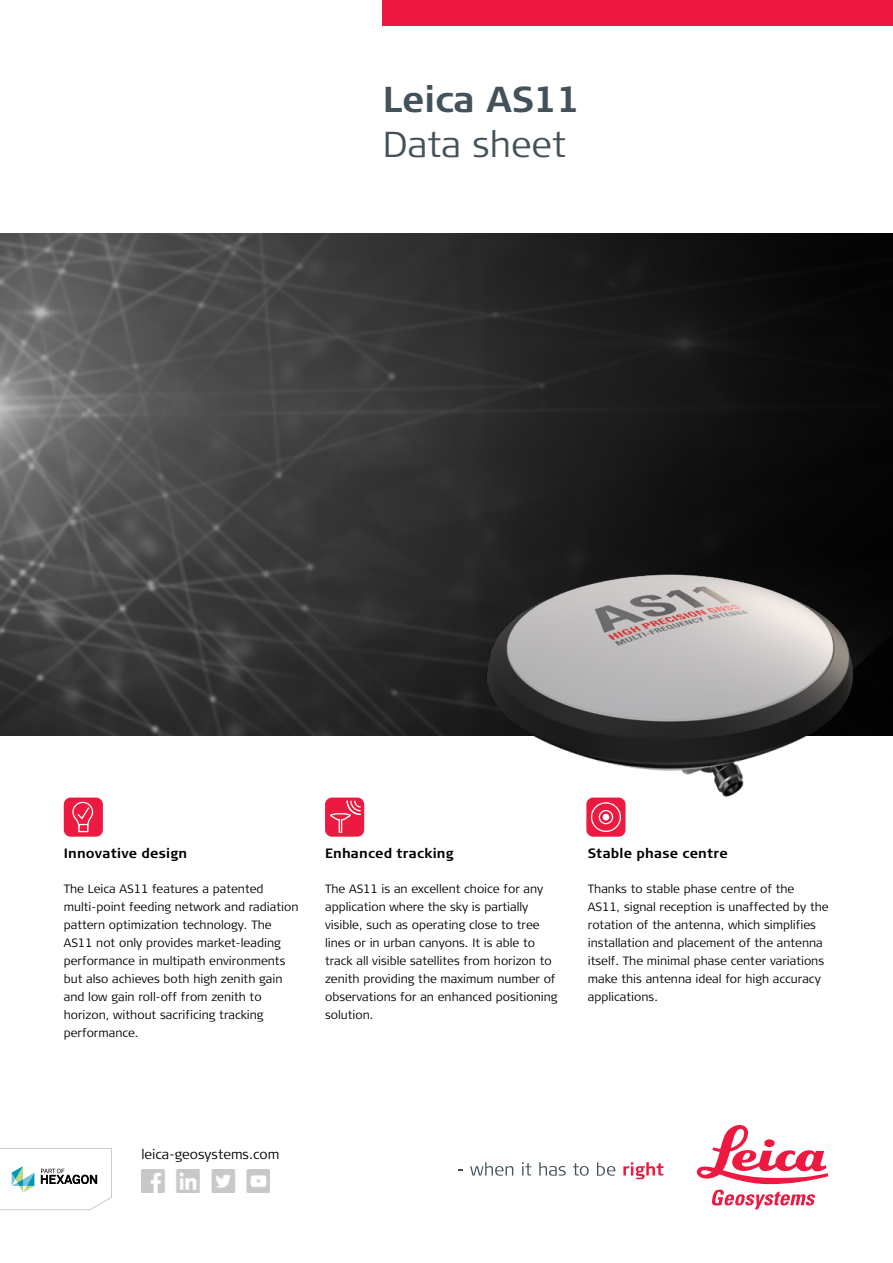
<style>
.page{position:relative;width:893px;height:1263px;background:#fff}
.page>*{position:absolute;margin:0;border:0;box-sizing:border-box;transform-origin:0 0}
.t1{font:700 36px "Signa Column";color:#43525a}
.t2{font:300 36px "Signa Column";color:#43525a}
.t3{font:700 13.5px "Signa Column";letter-spacing:.015em;color:#000}
.t4{font:300 13.5px "Signa Column";color:#000}
.t5{font:300 12px/18px "Signa Column";color:#000}
</style>
<div class="page">
<div style="left:383px;top:0;width:510px;height:26px;background:#ed1941"></div>
<img style="left:0;top:234px;width:893px;height:502px">
<svg style="left:470px;top:1162px;width:43px;height:14px"></svg>
<svg style="left:522px;top:1162px;width:9px;height:13px"></svg>
<svg style="left:539px;top:1162px;width:27px;height:14px"></svg>
<svg style="left:573px;top:1163px;width:16px;height:13px"></svg>
<svg style="left:597px;top:1162px;width:18px;height:14px"></svg>
<svg style="left:623px;top:1162px;width:40px;height:17px"></svg>
<svg style="left:697px;top:1125px;width:131px;height:84px"></svg>
<svg style="left:0;top:1148px;width:112px;height:62px"></svg>
<img style="left:142px;top:1170px;width:127px;height:23px">
<svg style="left:64px;top:797px;width:39px;height:40px;background:#ee395a"></svg>
<svg style="left:325px;top:797px;width:39px;height:40px;background:#ee3b5c"></svg>
<img style="left:446px;top:466px;width:447px;height:371px">
<h1 class="t1" style="left:383px;top:77px;width:199px">Leica AS11</h1>
<h1 class="t2" style="left:383px;top:122px;width:185px">Data sheet</h1>
<p class="t3" style="left:64px;top:845px;width:125px">Innovative design</p>
<p class="t5" style="left:64px;top:880px;width:236px">The Leica AS11 features a patented multi-point feeding network and radiation pattern optimization technology. The AS11 not only provides market-leading performance in multipath environments but also achieves both high zenith gain and low gain roll-off from zenith to horizon, without sacrificing tracking performance.</p>
<p class="t3" style="left:325px;top:845px;width:130px">Enhanced tracking</p>
<p class="t5" style="left:325px;top:880px;width:234px">The AS11 is an excellent choice for any application where the sky is partially visible, such as operating close to tree lines or in urban canyons. It is able to track all visible satellites from horizon to zenith providing the maximum number of observations for an enhanced positioning solution.</p>
<p class="t3" style="left:588px;top:845px;width:141px">Stable phase centre</p>
<p class="t5" style="left:588px;top:880px;width:242px">Thanks to stable phase centre of the AS11, signal reception is unaffected by the rotation of the antenna, which simplifies installation and placement of the antenna itself. The minimal phase center variations make this antenna ideal for high accuracy applications.</p>
<p class="t4" style="left:141px;top:1146px;width:140px">leica-geosystems.com</p>
</div>
